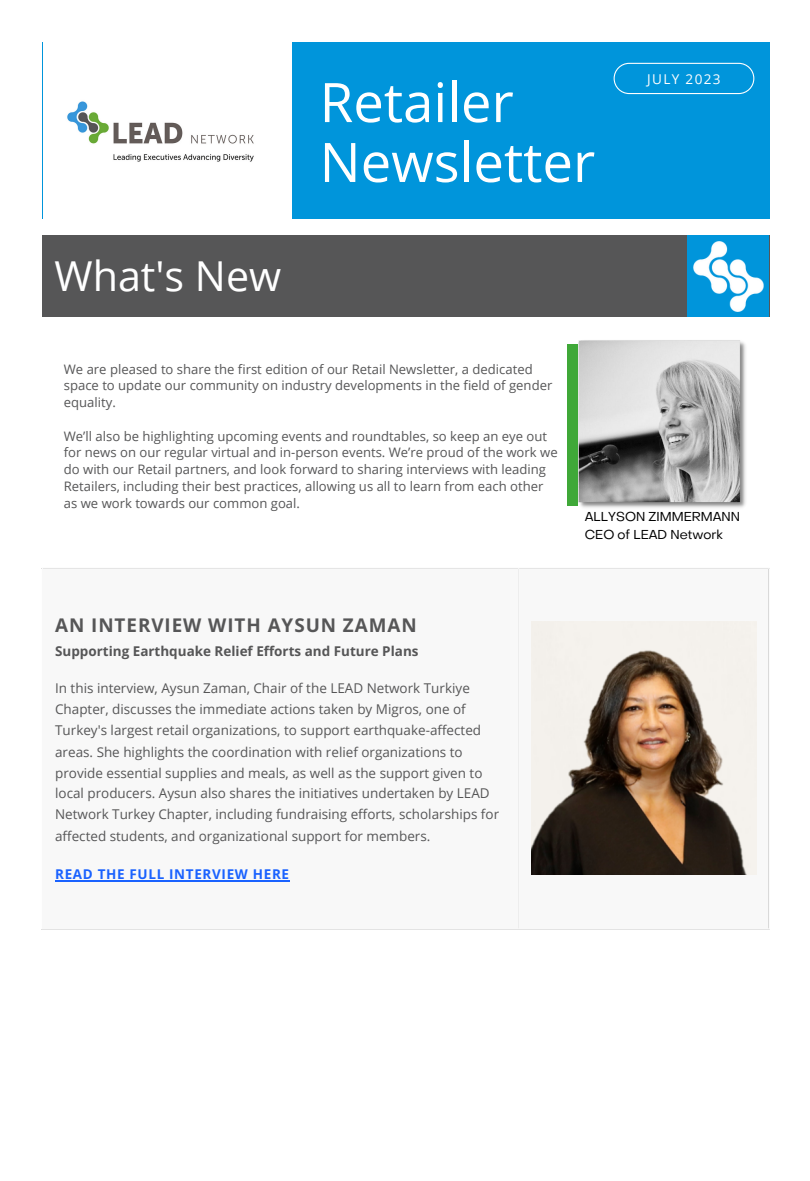
<style>
.page{position:relative;width:810px;height:1181px;background:#fff}
.page>*{position:absolute;margin:0;border:0;box-sizing:border-box;transform-origin:0 0}
.t1{font:54.45px "Open Sans";color:#fff}
.t2{font:41.25px "Open Sans";color:#fff}
.t3{font:700 18.9px "Open Sans";letter-spacing:.05em;color:#565657}
.t4{font:13.5px/21px "Open Sans";color:#565657}
.t5{font:700 13.5px "Open Sans";color:#565657}
.t6{font:700 13.5px "Open Sans";letter-spacing:.05em;color:#1a62ff}
.t7{font:13.5px "Open Sans";letter-spacing:.1em;color:#fff}
.t8{font:13.05px/16.8px "Open Sans";color:#565657}
.t9{font:12.75px "Object Sans";color:#000}
</style>
<div class="page">
<div style="left:42px;top:42px;width:727px;height:176px;background:#0095db"></div>
<div style="left:43px;top:42px;width:248px;height:177px;background:#fff"></div>
<svg style="left:614px;top:63px;width:140px;height:31px"></svg>
<img style="left:67px;top:101px;width:187px;height:61px">
<div style="left:42px;top:235px;width:727px;height:82px;background:#565657"></div>
<div style="left:688px;top:235px;width:81px;height:82px;background:#0095db"></div>
<img style="left:694px;top:241px;width:76px;height:70px">
<img style="left:577px;top:340px;width:169px;height:168px">
<div style="left:567px;top:344px;width:10px;height:161px;background:#3fa838"></div>
<hr style="left:55px;top:880px;width:235px;height:1px;background:#1a62ff">
<img style="left:531px;top:621px;width:226px;height:254px">
<hr style="left:42px;top:568px;width:1px;height:360px;background:#f8f8f8">
<hr style="left:518px;top:568px;width:1px;height:360px;background:#f8f8f8">
<hr style="left:768px;top:568px;width:1px;height:360px;background:#f8f8f8">
<hr style="left:42px;top:567px;width:727px;height:1px;background:#f8f8f8">
<hr style="left:42px;top:928px;width:727px;height:1px;background:#f8f8f8">
<p class="t2" style="left:55px;top:246px;width:228px">What's New</p>
<p class="t1" style="left:320px;top:64px;width:196px">Retailer</p>
<p class="t1" style="left:320px;top:124px;width:277px">Newsletter</p>
<p class="t7" style="left:647px;top:69px;width:75px">JULY 2023</p>
<p class="t8" style="left:64px;top:360px;width:490px">We are pleased to share the first edition of our Retail Newsletter, a dedicated space to update our community on industry developments in the field of gender equality.</p>
<p class="t8" style="left:64px;top:427px;width:495px">We’ll also be highlighting upcoming events and roundtables, so keep an eye out for news on our regular virtual and in-person events. We’re proud of the work we do with our Retail partners, and look forward to sharing interviews with leading Retailers, including their best practices, allowing us all to learn from each other as we work towards our common goal.</p>
<p class="t9" style="left:585px;top:511px;width:157px">ALLYSON ZIMMERMANN</p>
<p class="t9" style="left:585px;top:529px;width:140px">CEO of LEAD Network</p>
<p class="t3" style="left:55px;top:612px;width:363px">AN INTERVIEW WITH AYSUN ZAMAN</p>
<p class="t5" style="left:55px;top:641px;width:365px">Supporting Earthquake Relief Efforts and Future Plans</p>
<p class="t4" style="left:55px;top:677px;width:446px">In this interview, Aysun Zaman, Chair of the LEAD Network Turkiye Chapter, discusses the immediate actions taken by Migros, one of Turkey's largest retail organizations, to support earthquake-affected areas. She highlights the coordination with relief organizations to provide essential supplies and meals, as well as the support given to local producers. Aysun also shares the initiatives undertaken by LEAD Network Turkey Chapter, including fundraising efforts, scholarships for affected students, and organizational support for members.</p>
<p class="t6" style="left:55px;top:864px;width:235px">READ THE FULL INTERVIEW HERE</p>
</div>
